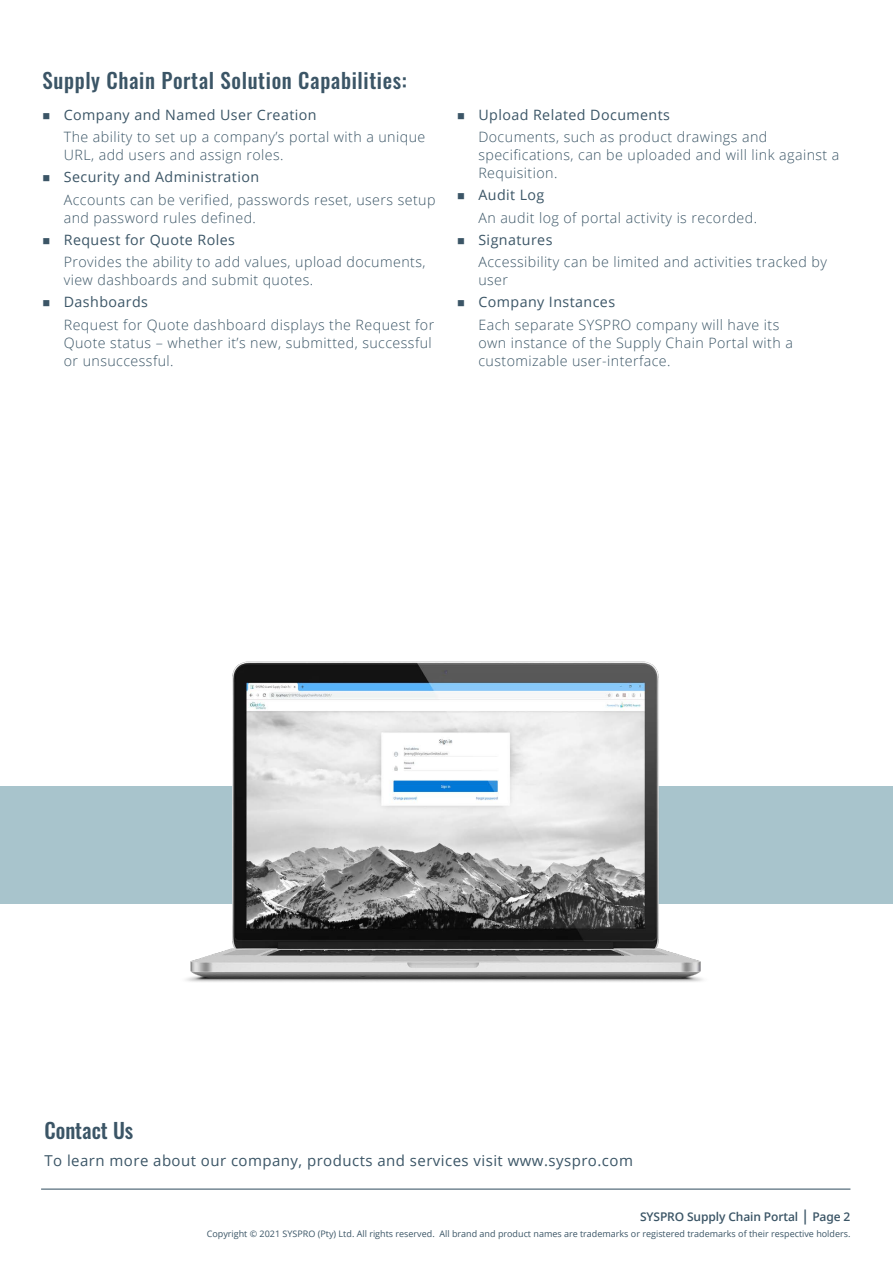
<style>
.page{position:relative;width:893px;height:1263px;background:#fff}
.page>*{position:absolute;margin:0;border:0;box-sizing:border-box;transform-origin:0 0}
.t1{font:21px "Oswald";letter-spacing:.03em;color:#3b5566}
.t2{font:21px "Oswald";color:#3b5566}
.t3{font:15px "Open Sans";letter-spacing:.03em;color:#3b5566}
.t4{font:300 14.25px/18px "Open Sans";letter-spacing:.03em;color:#3b5566}
.t5{font:14.25px "Open Sans";letter-spacing:.03em;color:#3b5566}
.t6{font:600 12px "Open Sans";letter-spacing:-.01em;color:#3b5566}
.t7{font:9px "Open Sans";color:#3b5566}
.s1{font-size:15px}
</style>
<div class="page">
<hr style="left:41px;top:1188px;width:809px;height:1px;background:#3b5566">
<div style="left:0;top:786px;width:893px;height:118px;background:#a8c4cc"></div>
<img style="left:186px;top:661px;width:517px;height:321px">
<p class="t1" style="left:43px;top:62px;width:366px">Supply Chain Portal Solution Capabilities:</p>
<p class="t5" style="left:43px;top:105px;width:276px">■ Company and Named User Creation</p>
<p class="t4" style="left:64px;top:127px;width:363px">The ability to set up a company’s portal with a unique<br>URL, add users and assign roles.</p>
<p class="t5" style="left:43px;top:167px;width:218px">■ Security and Administration</p>
<p class="t4" style="left:64px;top:190px;width:373px">Accounts can be verified, passwords reset, users setup and password rules defined.</p>
<p class="t5" style="left:43px;top:230px;width:194px">■ Request for Quote Roles</p>
<p class="t4" style="left:64px;top:252px;width:363px">Provides the ability to add values, upload documents, view dashboards and submit quotes.</p>
<p class="t5" style="left:43px;top:292px;width:107px">■ Dashboards</p>
<p class="t4" style="left:64px;top:315px;width:372px">Request for Quote dashboard displays the Request for<br>Quote status – whether it’s new, submitted, successful or unsuccessful.</p>
<p class="t5" style="left:457px;top:105px;width:214px">■ Upload Related Documents</p>
<p class="t4" style="left:478px;top:127px;width:363px">Documents, such as product drawings and specifications, can be uploaded and will link against a<br>Requisition.</p>
<p class="t5" style="left:457px;top:185px;width:89px">■ Audit Log</p>
<p class="t4" style="left:478px;top:208px;width:280px">An audit log of portal activity is recorded.</p>
<p class="t5" style="left:457px;top:230px;width:97px">■ Signatures</p>
<p class="t4" style="left:478px;top:252px;width:350px">Accessibility can be limited and activities tracked by user</p>
<p class="t5" style="left:457px;top:292px;width:160px">■ Company Instances</p>
<p class="t4" style="left:478px;top:315px;width:316px">Each separate SYSPRO company will have its own instance of the Supply Chain Portal with a customizable user-interface.</p>
<p class="t2" style="left:44px;top:1112px;width:90px">Contact Us</p>
<p class="t3" style="left:44px;top:1150px;width:590px">To learn more about our company, products and services visit www.syspro.com</p>
<p class="t6" style="left:640px;top:1208px;width:212px">SYSPRO Supply Chain Portal <span class="s1">|</span> Page 2</p>
<p class="t7" style="left:207px;top:1228px;width:645px">Copyright © 2021 SYSPRO (Pty) Ltd. All rights reserved. All brand and product names are trademarks or registered trademarks of their respective holders.</p>
</div>
